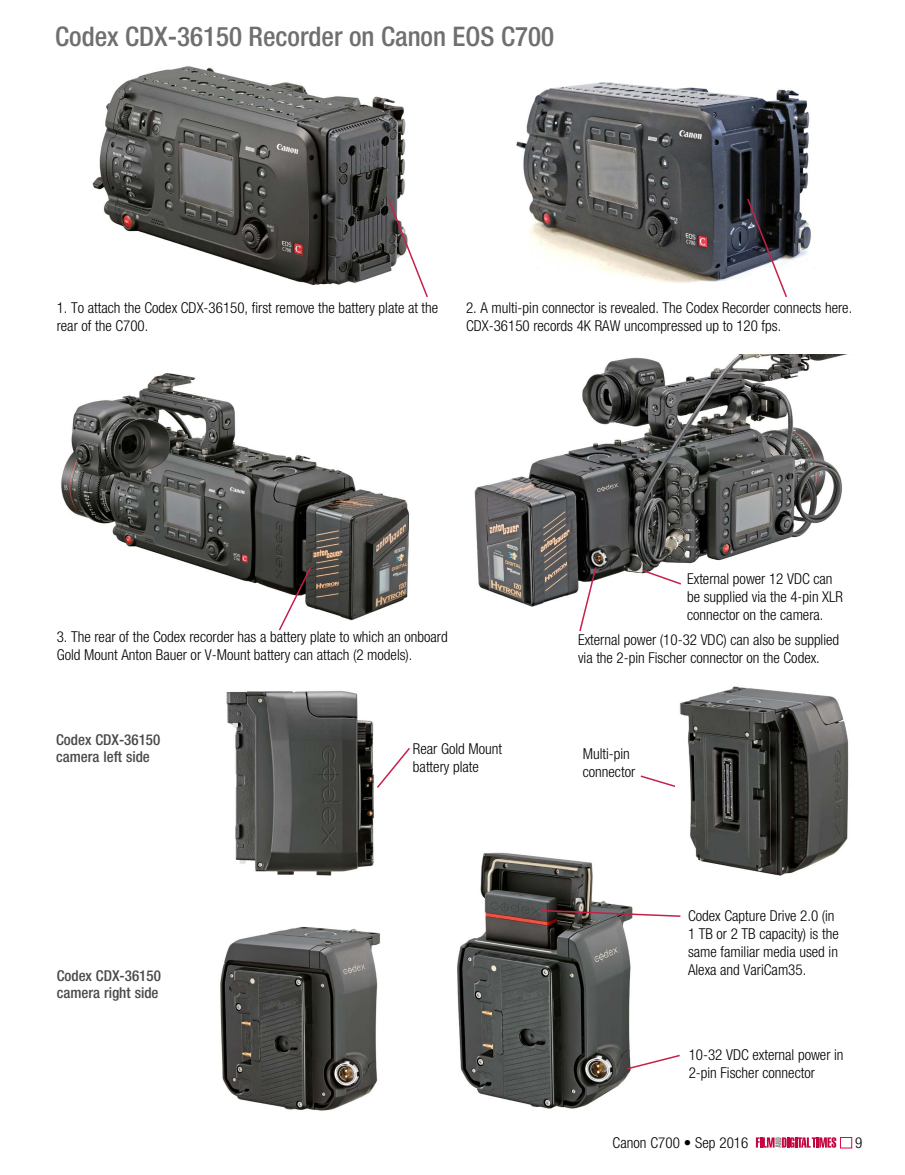
<style>
.page{position:relative;width:905px;height:1175px;background:#fff}
.page>*{position:absolute;margin:0;border:0;box-sizing:border-box;transform-origin:0 0}
.t1{font:500 condensed 27px "Helvetica Neue LT Std";color:#706f6f}
.t2{font:300 condensed 15px/18px "Helvetica Neue LT Std";color:#000}
.t3{font:500 condensed 15px/16.5px "Helvetica Neue LT Std";color:#4a4a49}
</style>
<div class="page">
<svg style="left:755px;top:1137px;width:81px;height:10px"></svg>
<div style="left:840px;top:1137px;width:11px;height:11px;border:1px solid #e40042"></div>
<img style="left:516px;top:82px;width:295px;height:202px">
<img style="left:92px;top:66px;width:314px;height:220px">
<img style="left:61px;top:373px;width:349px;height:248px">
<img style="left:474px;top:354px;width:374px;height:253px">
<img style="left:226px;top:691px;width:149px;height:185px">
<img style="left:220px;top:926px;width:161px;height:185px">
<img style="left:457px;top:852px;width:176px;height:257px">
<svg style="left:745px;top:197px;width:43px;height:100px"></svg>
<svg style="left:386px;top:197px;width:42px;height:101px"></svg>
<svg style="left:578px;top:565px;width:19px;height:66px"></svg>
<svg style="left:640px;top:568px;width:42px;height:18px"></svg>
<svg style="left:277px;top:565px;width:35px;height:66px"></svg>
<svg style="left:640px;top:775px;width:35px;height:12px"></svg>
<svg style="left:377px;top:748px;width:33px;height:40px"></svg>
<img style="left:679px;top:686px;width:170px;height:190px">
<svg style="left:625px;top:1053px;width:55px;height:17px"></svg>
<svg style="left:539px;top:909px;width:142px;height:8px"></svg>
<h1 class="t1" style="left:55px;top:20px;width:500px">Codex CDX-36150 Recorder on Canon EOS C700</h1>
<p class="t2" style="left:57px;top:298px;width:383px">1. To attach the Codex CDX-36150, first remove the battery plate at the rear of the C700.</p>
<p class="t2" style="left:466px;top:298px;width:388px">2. A multi-pin connector is revealed. The Codex Recorder connects here.<br>CDX-36150 records 4K RAW uncompressed up to 120 fps.</p>
<p class="t2" style="left:57px;top:627px;width:392px">3. The rear of the Codex recorder has a battery plate to which an onboard<br>Gold Mount Anton Bauer or V-Mount battery can attach (2 models).</p>
<p class="t3" style="left:56px;top:731px;width:106px">Codex CDX-36150 camera left side</p>
<p class="t3" style="left:57px;top:967px;width:106px">Codex CDX-36150 camera right side</p>
<p class="t2" style="left:413px;top:739px;width:91px">Rear Gold Mount battery plate</p>
<p class="t2" style="left:687px;top:569px;width:157px">External power 12 VDC can be supplied via the 4-pin XLR connector on the camera.</p>
<p class="t2" style="left:578px;top:631px;width:263px">External power (10-32 VDC) can also be supplied via the 2-pin Fischer connector on the Codex.</p>
<p class="t2" style="left:582px;top:744px;width:54px">Multi-pin connector</p>
<p class="t2" style="left:688px;top:906px;width:152px">Codex Capture Drive 2.0 (in<br>1 TB or 2 TB capacity) is the same familiar media used in<br>Alexa and VariCam35.</p>
<p class="t2" style="left:688px;top:1045px;width:156px">10-32 VDC external power in<br>2-pin Fischer connector</p>
<p class="t2" style="left:612px;top:1133px;width:137px">Canon C700 • Sep 2016</p>
<p class="t2" style="left:855px;top:1133px;width:9px">9</p>
</div>
